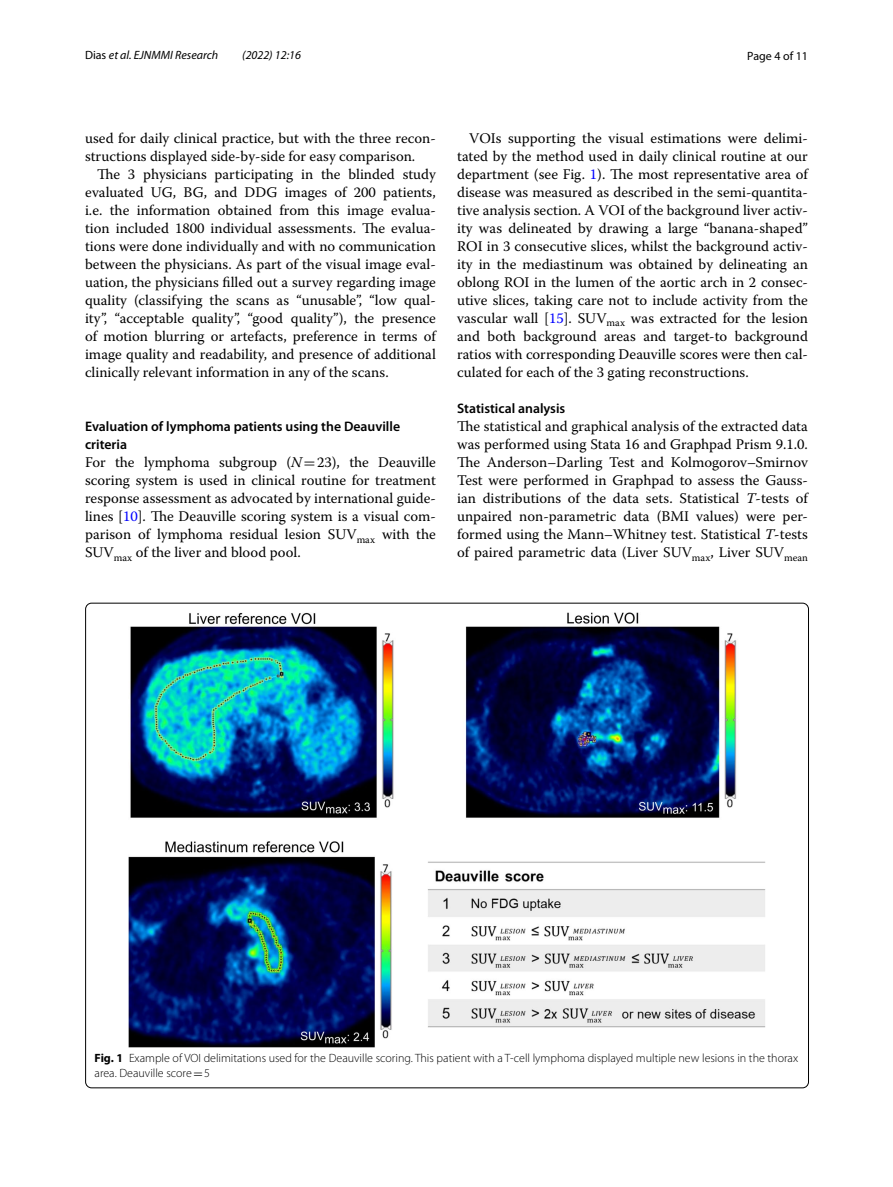
<style>
.page{position:relative;width:893px;height:1187px;background:#fff}
.page>*{position:absolute;margin:0;border:0;box-sizing:border-box;transform-origin:0 0}
.t1{font:14.7px/18px "Warnock Pro";color:#000;text-align:justify}
.t2{font:600 13.8px/18px "Myriad Pro";color:#000}
.t3{font:300 12px/15px "Myriad Pro";color:#000}
.t4{font:italic 12px "Myriad Pro";color:#000}
.t5{font:12px "Myriad Pro";color:#000}
.s1{font-style:normal}
.s2{font-style:italic}
.s3{font-family:"MTSY"}
.s4{color:#00f}
.s5{font-weight:700}
.s6{font-family:"MTSY";font-weight:400}
</style>
<div class="page">
<img style="left:128px;top:612px;width:638px;height:435px">
<p class="t4" style="left:85px;top:48px;width:135px"><span class="s1">Dias</span> et al. EJNMMI Research</p>
<p class="t4" style="left:242px;top:48px;width:60px">(2022) 12:16</p>
<p class="t5" style="left:747px;top:48px;width:62px">Page 4 of 11</p>
<p class="t1" style="left:85px;top:128px;width:352px">used for daily clinical practice, but with the three recon&shy;structions displayed side-by-side for easy comparison.</p>
<p class="t1" style="left:85px;top:164px;width:352px;text-indent:12px">The 3 physicians participating in the blinded study evaluated UG, BG, and DDG images of 200 patients, i.e. the information obtained from this image evalua&shy;tion included 1800 individual assessments. The evalua&shy;tions were done individually and with no communication between the physicians. As part of the visual image eval&shy;uation, the physicians filled out a survey regarding image quality (classifying the scans as “unusable”, “low qual&shy;ity”, “acceptable quality”, “good quality”), the presence of motion blurring or artefacts, preference in terms of image quality and readability, and presence of additional clinically relevant information in any of the scans.</p>
<p class="t2" style="left:85px;top:417px;width:317px">Evaluation of lymphoma patients using the Deauville criteria</p>
<p class="t1" style="left:85px;top:452px;width:352px">For the lymphoma subgroup (<span class="s2">N</span><span class="s3">=</span>23), the Deauville scoring system is used in clinical routine for treatment response assessment as advocated by international guide&shy;lines [<span class="s4">10</span>]. The Deauville scoring system is a visual com&shy;parison of lymphoma residual lesion SUV<sub>max</sub> with the SUV<sub>max</sub> of the liver and blood pool.</p>
<p class="t1" style="left:457px;top:128px;width:352px;text-indent:12px">VOIs supporting the visual estimations were delimi&shy;tated by the method used in daily clinical routine at our department (see Fig. <span class="s4">1</span>). The most representative area of disease was measured as described in the semi-quantita&shy;tive analysis section. A VOI of the background liver activ&shy;ity was delineated by drawing a large “banana-shaped” ROI in 3 consecutive slices, whilst the background activ&shy;ity in the mediastinum was obtained by delineating an oblong ROI in the lumen of the aortic arch in 2 consec&shy;utive slices, taking care not to include activity from the vascular wall [<span class="s4">15</span>]. SUV<sub>max</sub> was extracted for the lesion and both background areas and target-to background ratios with corresponding Deauville scores were then cal&shy;culated for each of the 3 gating reconstructions.</p>
<p class="t2" style="left:457px;top:399px;width:110px">Statistical analysis</p>
<p class="t1" style="left:457px;top:416px;width:352px">The statistical and graphical analysis of the extracted data was performed using Stata 16 and Graphpad Prism 9.1.0.<br>The Anderson–Darling Test and Kolmogorov–Smirnov Test were performed in Graphpad to assess the Gauss&shy;ian distributions of the data sets. Statistical <span class="s2">T</span>-tests of unpaired non-parametric data (BMI values) were per&shy;formed using the Mann–Whitney test. Statistical <span class="s2">T</span>-tests of paired parametric data (Liver SUV<sub>max</sub>, Liver SUV<sub>mean</sub></p>
<p class="t3" style="left:95px;top:1051px;width:705px"><span class="s5">Fig. 1</span> Example of VOI delimitations used for the Deauville scoring. This patient with a T-cell lymphoma displayed multiple new lesions in the thorax area. Deauville score<span class="s6">=</span>5</p>
</div>
